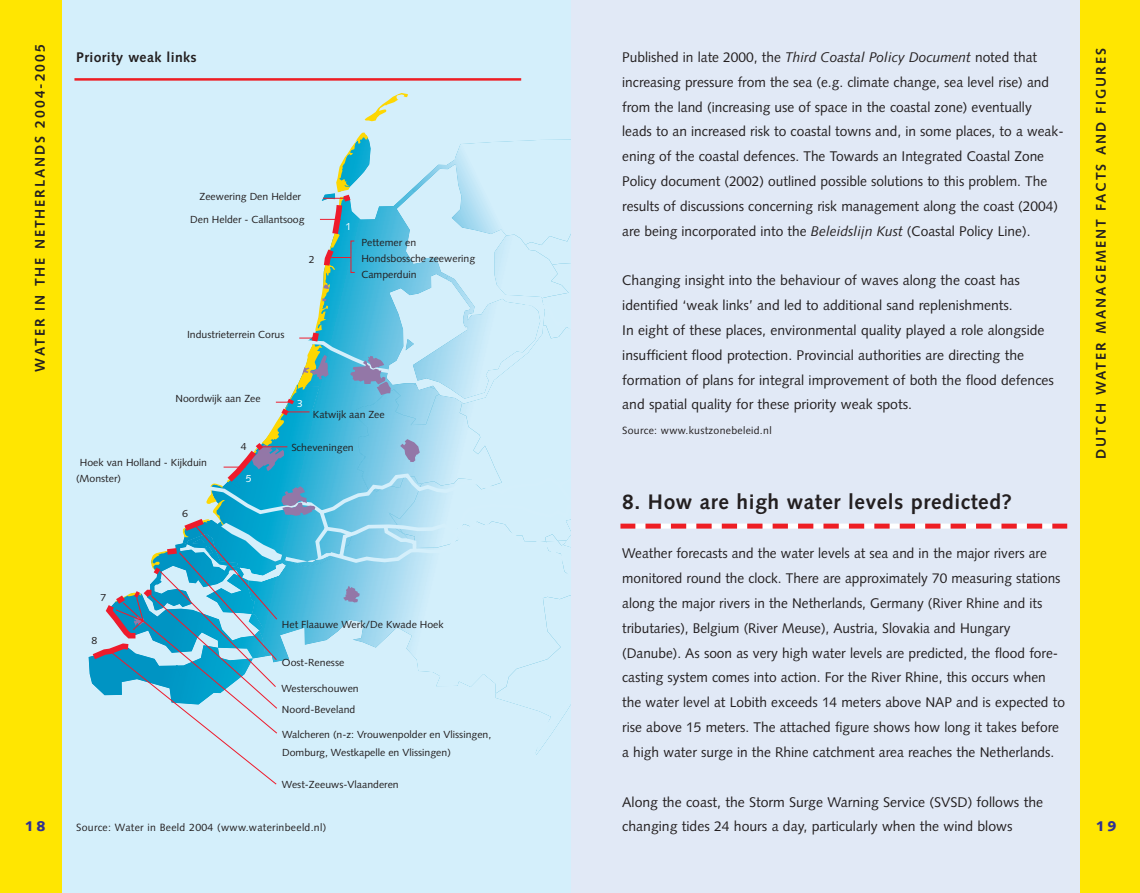
<style>
.page{position:relative;width:1140px;height:893px;background:#fff}
.page>*{position:absolute;margin:0;border:0;box-sizing:border-box;transform-origin:0 0}
.t1{font:700 21px "Syntax";letter-spacing:.03em;color:#231f20}
.t2{font:14px/24.8px "Syntax";color:#231f20}
.t3{font:700 14px "Syntax";letter-spacing:.14em;color:#231f20}
.t4{font:700 14px "Syntax";letter-spacing:.03em;color:#231f20}
.t5{font:900 14px "Syntax";color:#2e3092}
.t6{font:10.5px "Syntax";letter-spacing:.03em;color:#231f20}
.t7{font:10.15px/16.1px "Syntax";color:#231f20}
.t8{font:10.15px "Syntax";color:#fff}
.s1{font-style:italic}
</style>
<div class="page">
<div style="left:570px;top:0;width:509px;height:892px;background:#e1e9f6"></div>
<div style="left:0;top:0;width:62px;height:892px;background:#ffe601"></div>
<div style="left:1079px;top:0;width:60px;height:892px;background:#ffe601"></div>
<svg style="left:635px;top:523px;width:417px;height:5px"></svg>
<div style="left:620px;top:523px;width:15px;height:5px;background:#ee1d23"></div>
<div style="left:1052px;top:523px;width:15px;height:5px;background:#ee1d23"></div>
<div style="left:62px;top:0;width:508px;height:892px;background:#d4effb"></div>
<svg style="left:364px;top:93px;width:44px;height:28px"></svg>
<svg style="left:89px;top:132px;width:481px;height:623px"></svg>
<svg style="left:110px;top:664px;width:245px;height:120px"></svg>
<svg style="left:86px;top:190px;width:270px;height:474px"></svg>
<hr style="left:74px;top:78px;width:447px;height:3px;background:#ee1d23">
<p class="t3" style="left:34px;top:371px;width:329px;rotate:-90deg">WATER IN THE NETHERLANDS 2004-2005</p>
<p class="t4" style="left:76px;top:52px;width:122px">Priority weak links</p>
<p class="t7" style="left:199px;top:189px;width:103px">Zeewering Den Helder</p>
<p class="t7" style="left:190px;top:213px;width:116px">Den Helder - Callantsoog</p>
<p class="t7" style="left:309px;top:252px;width:7px">2</p>
<p class="t7" style="left:187px;top:327px;width:99px">Industrieterrein Corus</p>
<p class="t7" style="left:175px;top:392px;width:87px">Noordwijk aan Zee</p>
<p class="t8" style="left:297px;top:399px;width:7px">3</p>
<p class="t8" style="left:345px;top:222px;width:7px">1</p>
<p class="t7" style="left:361px;top:235px;width:115px">Pettemer en<br>Hondsbossche zeewering<br>Camperduin</p>
<p class="t7" style="left:76px;top:455px;width:132px;text-indent:4px">Hoek van Holland - Kijkduin (Monster)</p>
<p class="t7" style="left:241px;top:439px;width:7px">4</p>
<p class="t8" style="left:246px;top:475px;width:7px">5</p>
<p class="t7" style="left:313px;top:408px;width:73px">Katwijk aan Zee</p>
<p class="t7" style="left:291px;top:440px;width:64px">Scheveningen</p>
<p class="t2" style="left:622px;top:46px;width:443px">Published in late 2000, the <span class="s1">Third Coastal Policy Document</span> noted that increasing pressure from the sea (e.g. climate change, sea level rise) and from the land (increasing use of space in the coastal zone) eventually leads to an increased risk to coastal towns and, in some places, to a weak&shy;ening of the coastal defences. The Towards an Integrated Coastal Zone Policy document (2002) outlined possible solutions to this problem. The results of discussions concerning risk management along the coast (2004) are being incorporated into the <span class="s1">Beleidslijn Kust</span> (Coastal Policy Line).</p>
<p class="t2" style="left:622px;top:269px;width:433px">Changing insight into the behaviour of waves along the coast has identified ‘weak links’ and led to additional sand replenishments.<br>In eight of these places, environmental quality played a role alongside insufficient flood protection. Provincial authorities are directing the formation of plans for integral improvement of both the flood defences and spatial quality for these priority weak spots.</p>
<p class="t6" style="left:622px;top:426px;width:151px">Source: www.kustzonebeleid.nl</p>
<p class="t3" style="left:1095px;top:458px;width:412px;rotate:-90deg">DUTCH WATER MANAGEMENT FACTS AND FIGURES</p>
<h1 class="t1" style="left:622px;top:493px;width:391px">8. How are high water levels predicted?</h1>
<p class="t2" style="left:622px;top:542px;width:444px">Weather forecasts and the water levels at sea and in the major rivers are monitored round the clock. There are approximately 70 measuring stations along the major rivers in the Netherlands, Germany (River Rhine and its tributaries), Belgium (River Meuse), Austria, Slovakia and Hungary (Danube). As soon as very high water levels are predicted, the flood fore&shy;casting system comes into action. For the River Rhine, this occurs when the water level at Lobith exceeds 14 meters above NAP and is expected to rise above 15 meters. The attached figure shows how long it takes before a high water surge in the Rhine catchment area reaches the Netherlands.</p>
<p class="t2" style="left:622px;top:790px;width:422px">Along the coast, the Storm Surge Warning Service (SVSD) follows the changing tides 24 hours a day, particularly when the wind blows</p>
<p class="t7" style="left:182px;top:506px;width:7px">6</p>
<p class="t7" style="left:101px;top:591px;width:7px">7</p>
<p class="t7" style="left:282px;top:617px;width:163px">Het Flaauwe Werk/De Kwade Hoek</p>
<p class="t7" style="left:282px;top:655px;width:64px">Oost-Renesse</p>
<p class="t7" style="left:281px;top:678px;width:79px;line-height:21.7px">Westerschouwen<br>Noord-Beveland</p>
<p class="t7" style="left:91px;top:633px;width:7px">8</p>
<p class="t7" style="left:282px;top:726px;width:211px;line-height:18.2px">Walcheren (n-z: Vrouwenpolder en Vlissingen,<br>Domburg, Westkapelle en Vlissingen)</p>
<p class="t7" style="left:282px;top:777px;width:118px">West-Zeeuws-Vlaanderen</p>
<p class="t5" style="left:25px;top:820px;width:22px">18</p>
<p class="t5" style="left:1095px;top:820px;width:22px">19</p>
<p class="t6" style="left:76px;top:823px;width:251px">Source: Water in Beeld 2004 (www.waterinbeeld.nl)</p>
</div>
